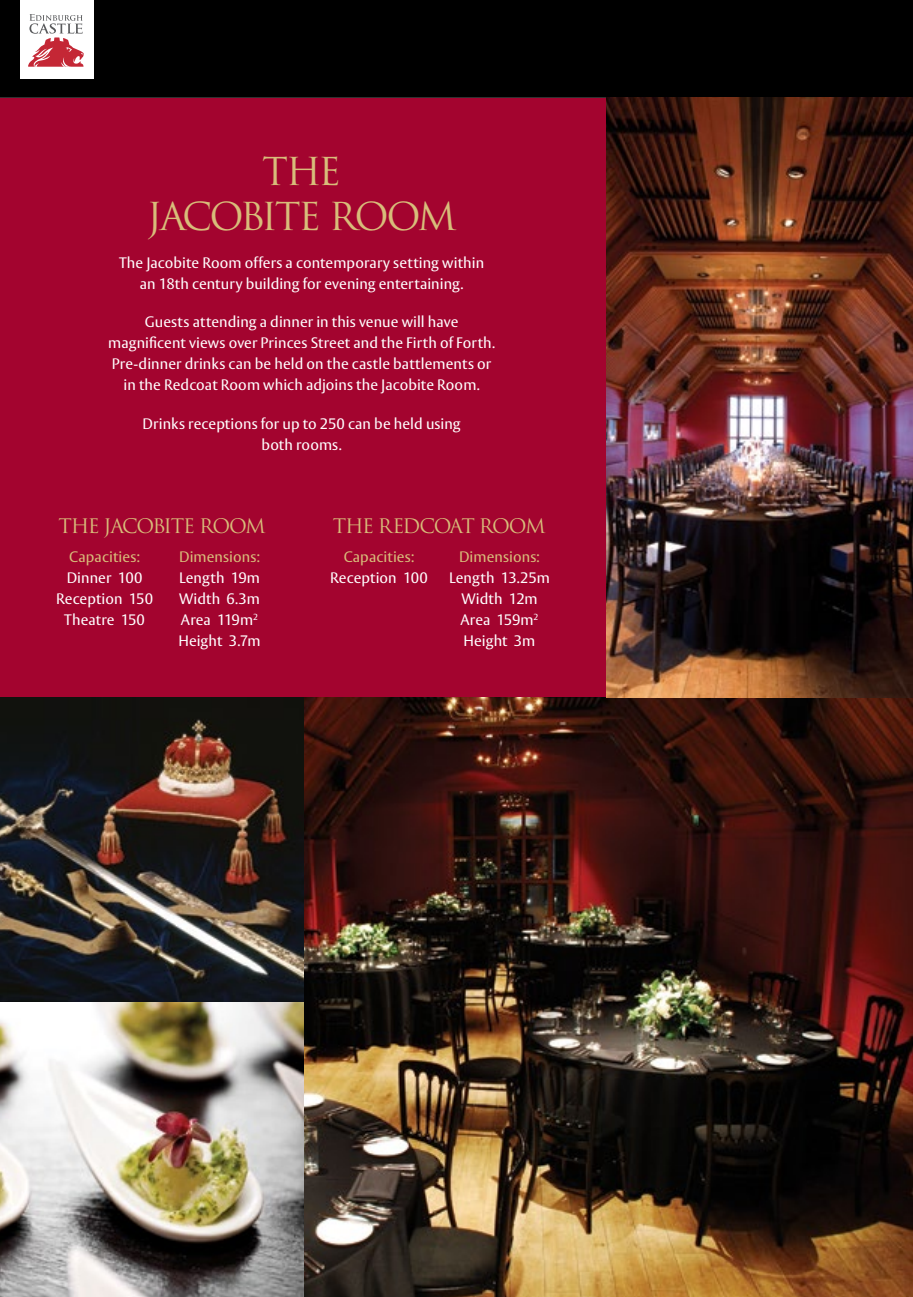
<style>
.page{position:relative;width:913px;height:1297px;background:#fff}
.page>*{position:absolute;margin:0;border:0;box-sizing:border-box;transform-origin:0 0}
.t1{font:37.5px/45px "Trajan";letter-spacing:-.075em;color:#d8bd7a;text-align:center}
.t2{font:19.5px "Trajan";letter-spacing:-.07em;color:#d8bd7a}
.t3{font:15px/21px "Vesta";letter-spacing:.005em;color:#fff;text-align:center}
.t4{font:15px "Vesta";letter-spacing:.005em;color:#d8bd7a}
</style>
<div class="page">
<hr style="left:912px;top:0;width:1px;height:98px;background:#000">
<div style="left:0;top:0;width:912px;height:98px;background:#000"></div>
<div style="left:0;top:98px;width:606px;height:599px;background:#a3042f"></div>
<img style="left:0;top:697px;width:912px;height:600px">
<img style="left:606px;top:98px;width:306px;height:599px">
<div style="left:20px;top:0;width:73px;height:79px;background:#fff"></div>
<svg style="left:28px;top:14px;width:56px;height:53px"></svg>
<h1 class="t1" style="left:147px;top:149px;width:311px">THE<br>JACOBITE ROOM</h1>
<p class="t3" style="left:119px;top:253px;width:366px">The Jacobite Room offers a contemporary setting within an 18th century building for evening entertaining.</p>
<p class="t3" style="left:108px;top:312px;width:388px">Guests attending a dinner in this venue will have magnificent views over Princes Street and the Firth of Forth.<br>Pre-dinner drinks can be held on the castle battlements or in the Redcoat Room which adjoins the Jacobite Room.</p>
<p class="t3" style="left:142px;top:414px;width:319px">Drinks receptions for up to 250 can be held using both rooms.</p>
<h2 class="t2" style="left:58px;top:514px;width:209px">THE JACOBITE ROOM</h2>
<p class="t4" style="left:69px;top:547px;width:72px">Capacities:</p>
<p class="t3" style="left:56px;top:568px;width:98px">Dinner 100<br>Reception 150<br>Theatre 150</p>
<p class="t4" style="left:179px;top:547px;width:82px">Dimensions:</p>
<p class="t3" style="left:178px;top:568px;width:84px;text-align:left">Length 19m<br>Width 6.3m<br>Area 119m<sup>2<br></sup>Height 3.7m</p>
<h2 class="t2" style="left:332px;top:514px;width:214px">THE REDCOAT ROOM</h2>
<p class="t4" style="left:343px;top:547px;width:72px">Capacities:</p>
<p class="t3" style="left:330px;top:568px;width:99px">Reception 100</p>
<p class="t4" style="left:459px;top:547px;width:82px">Dimensions:</p>
<p class="t3" style="left:449px;top:568px;width:102px">Length 13.25m<br>Width 12m<br>Area 159m<sup>2<br></sup>Height 3m</p>
</div>
